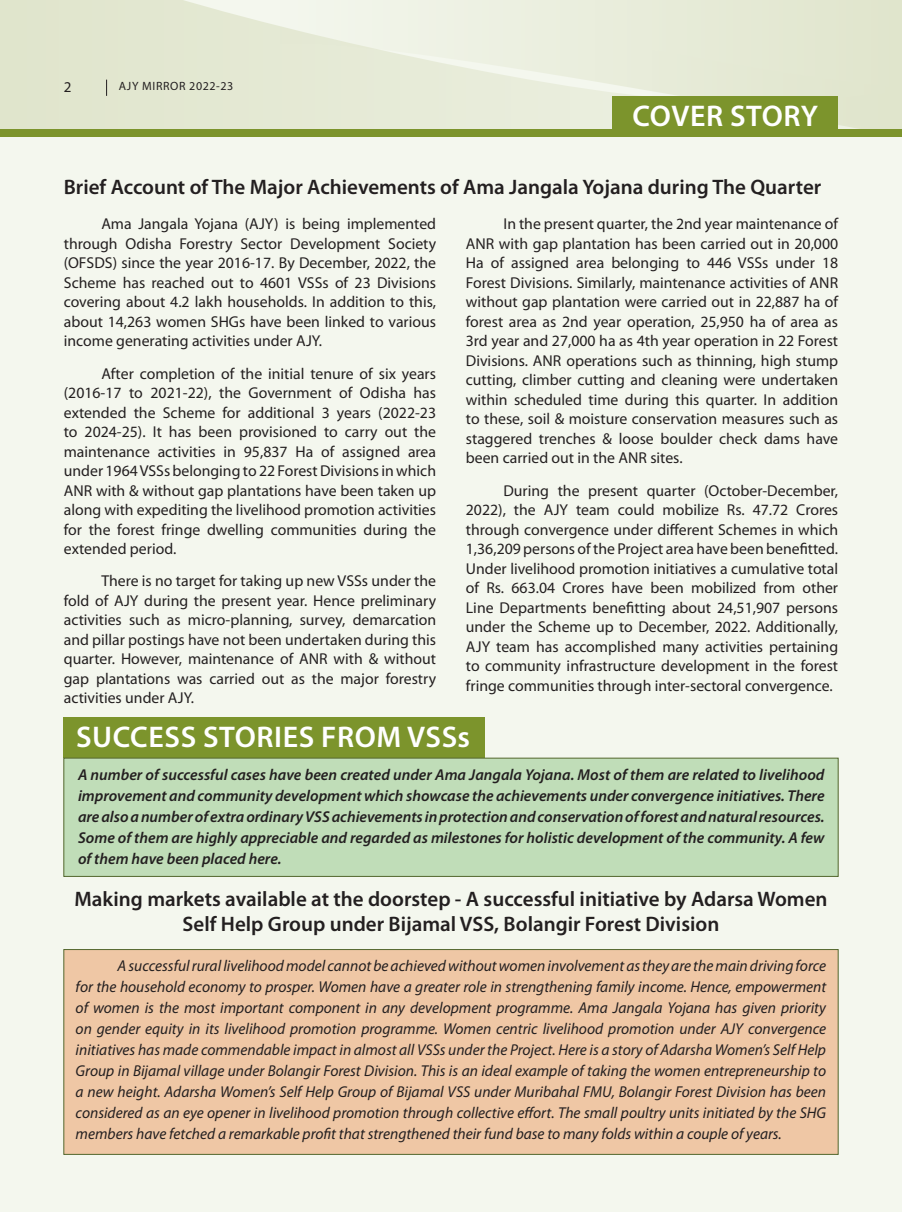
<style>
.page{position:relative;width:902px;height:1212px;background:#fff}
.page>*{position:absolute;margin:0;border:0;box-sizing:border-box;transform-origin:0 0}
.t1{font:600 30px "Myriad Pro";letter-spacing:.02em;color:#fff}
.t2{font:600 21px/25.2px "Myriad Pro";color:#231f20;text-align:center}
.t3{font:15.75px/19.5px "Myriad Pro";color:#231f20;text-align:justify}
.t4{font:italic 15.75px/21px "Myriad Pro";color:#231f20;text-align:justify}
.t5{font:italic 600 15.75px/21px "Myriad Pro";color:#231f20;text-align:justify}
.t6{font:15px "Myriad Pro";color:#231f20}
.t7{font:12px "Myriad Pro";letter-spacing:.05em;color:#231f20}
</style>
<div class="page">
<div style="left:0;top:0;width:901px;height:1212px;background:#f4f7ee"></div>
<svg style="left:0;top:0;width:901px;height:130px;fill:#e5e9d4"></svg>
<svg style="left:106px;top:80px;width:1px;height:16px"></svg>
<div style="left:0;top:130px;width:901px;height:7px;background:#7c942c"></div>
<div style="left:612px;top:96px;width:226px;height:41px;background:#7c942c"></div>
<div style="left:64px;top:717px;width:421px;height:41px;background:#7c942c"></div>
<div style="left:63px;top:758px;width:775px;height:119px;background:#c0ddb8;border:1px solid #52662c"></div>
<div style="left:63px;top:949px;width:775px;height:206px;background:#efc7a5;border:1px solid #52662c"></div>
<p class="t6" style="left:64px;top:78px;width:9px">2</p>
<p class="t7" style="left:119px;top:78px;width:116px">AJY MIRROR 2022-23</p>
<h1 class="t1" style="left:632px;top:97px;width:187px">COVER STORY</h1>
<h2 class="t2" style="left:64px;top:174px;width:759px">Brief Account of The Major Achievements of Ama Jangala Yojana during The Quarter</h2>
<p class="t3" style="left:64px;top:214px;width:374px;text-indent:38px">Ama Jangala Yojana (AJY) is being implemented through Odisha Forestry Sector Development Society (OFSDS) since the year 2016-17. By December, 2022, the Scheme has reached out to 4601 VSSs of 23 Divisions covering about 4.2 lakh households. In addition to this, about 14,263 women SHGs have been linked to various income generating activities under AJY.</p>
<p class="t3" style="left:64px;top:363px;width:374px;text-indent:38px">After completion of the initial tenure of six years (2016-17 to 2021-22), the Government of Odisha has extended the Scheme for additional 3 years (2022-23 to 2024-25). It has been provisioned to carry out the maintenance activities in 95,837 Ha of assigned area under 1964 VSSs belonging to 22 Forest Divisions in which ANR with &amp; without gap plantations have been taken up along with expediting the livelihood promotion activities for the forest fringe dwelling communities during the extended period.</p>
<p class="t3" style="left:64px;top:571px;width:374px;text-indent:38px">There is no target for taking up new VSSs under the fold of AJY during the present year. Hence preliminary activities such as micro-planning, survey, demarcation and pillar postings have not been undertaken during this quarter. However, maintenance of ANR with &amp; without gap plantations was carried out as the major forestry activities under AJY.</p>
<p class="t3" style="left:466px;top:214px;width:374px;text-indent:38px">In the present quarter, the 2nd year maintenance of ANR with gap plantation has been carried out in 20,000<br>Ha of assigned area belonging to 446 VSSs under 18<br>Forest Divisions. Similarly, maintenance activities of ANR without gap plantation were carried out in 22,887 ha of forest area as 2nd year operation, 25,950 ha of area as 3rd year and 27,000 ha as 4th year operation in 22 Forest Divisions. ANR operations such as thinning, high stump cutting, climber cutting and cleaning were undertaken within scheduled time during this quarter. In addition to these, soil &amp; moisture conservation measures such as staggered trenches &amp; loose boulder check dams have been carried out in the ANR sites.</p>
<p class="t3" style="left:466px;top:480px;width:374px;text-indent:38px">During the present quarter (October-December, 2022), the AJY team could mobilize Rs. 47.72 Crores through convergence under different Schemes in which 1,36,209 persons of the Project area have been benefitted.<br>Under livelihood promotion initiatives a cumulative total of Rs. 663.04 Crores have been mobilized from other Line Departments benefitting about 24,51,907 persons under the Scheme up to December, 2022. Additionally, AJY team has accomplished many activities pertaining to community infrastructure development in the forest fringe communities through inter-sectoral convergence.</p>
<h1 class="t1" style="left:76px;top:718px;width:395px">SUCCESS STORIES FROM VSSs</h1>
<p class="t5" style="left:78px;top:764px;width:748px">A number of successful cases have been created under Ama Jangala Yojana. Most of them are related to livelihood improvement and community development which showcase the achievements under convergence initiatives. There are also a number of extra ordinary VSS achievements in protection and conservation of forest and natural resources.<br>Some of them are highly appreciable and regarded as milestones for holistic development of the community. A few of them have been placed here.</p>
<h2 class="t2" style="left:74px;top:886px;width:754px">Making markets available at the doorstep - A successful initiative by Adarsa Women<br>Self Help Group under Bijamal VSS, Bolangir Forest Division</h2>
<p class="t4" style="left:76px;top:955px;width:752px;text-indent:42px">A successful rural livelihood model cannot be achieved without women involvement as they are the main driving force for the household economy to prosper. Women have a greater role in strengthening family income. Hence, empowerment of women is the most important component in any development programme. Ama Jangala Yojana has given priority on gender equity in its livelihood promotion programme. Women centric livelihood promotion under AJY convergence initiatives has made commendable impact in almost all VSSs under the Project. Here is a story of Adarsha Women’s Self Help Group in Bijamal village under Bolangir Forest Division. This is an ideal example of taking the women entrepreneurship to a new height. Adarsha Women’s Self Help Group of Bijamal VSS under Muribahal FMU, Bolangir Forest Division has been considered as an eye opener in livelihood promotion through collective effort. The small poultry units initiated by the SHG members have fetched a remarkable profit that strengthened their fund base to many folds within a couple of years.</p>
</div>
